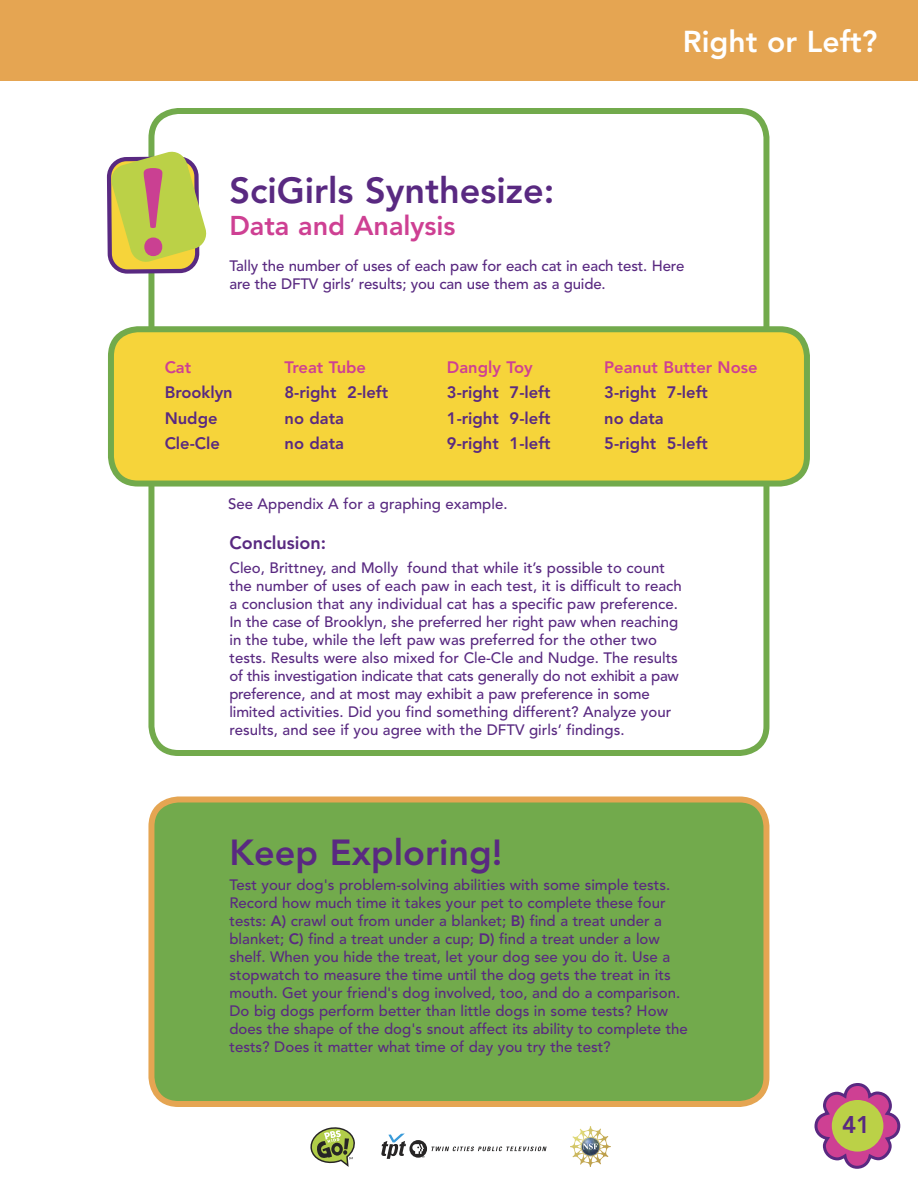
<style>
.page{position:relative;width:918px;height:1188px;background:#fff}
.page>*{position:absolute;margin:0;border:0;box-sizing:border-box;transform-origin:0 0}
.t1{font:800 36px "Avenir";color:#592981}
.t2{font:800 30px "Avenir";color:#fff}
.t3{font:800 27px "Avenir";color:#ce4093}
.t4{font:800 24px "Avenir";color:#592981}
.t5{font:800 18px "Avenir";color:#592981}
.t6{font:800 16.5px "Avenir";color:#592981}
.t7{font:800 16.5px "Avenir";color:#ce4093}
.t8{font:500 15px/18px "Avenir";color:#592981}
.s1{font-weight:800}
</style>
<div class="page">
<div style="left:148px;top:796px;width:622px;height:308px;background:#72aa4c"></div>
<svg style="left:145px;top:108px;width:627px;height:645px"></svg>
<svg style="left:108px;top:323px;width:702px;height:161px;background:#ecd240"></svg>
<div style="left:0;top:0;width:918px;height:81px;background:#e5a552"></div>
<svg style="left:106px;top:150px;width:102px;height:130px"></svg>
<svg style="left:814px;top:1083px;width:87px;height:86px"></svg>
<div style="left:832px;top:1100px;width:51px;height:52px;background:#bbd147;border-radius:50%"></div>
<svg style="left:381px;top:1133px;width:166px;height:26px"></svg>
<svg style="left:310px;top:1127px;width:45px;height:38px"></svg>
<svg style="left:575px;top:1134px;width:31px;height:28px"></svg>
<p class="t2" style="left:683px;top:24px;width:196px">Right or Left?</p>
<p class="t1" style="left:229px;top:169px;width:327px">SciGirls Synthesize:</p>
<p class="t3" style="left:229px;top:210px;width:228px">Data and Analysis</p>
<p class="t8" style="left:229px;top:257px;width:456px">Tally the number of uses of each paw for each cat in each test. Here are the DFTV girls’ results; you can use them as a guide.</p>
<p class="t7" style="left:165px;top:358px;width:28px">Cat</p>
<p class="t7" style="left:285px;top:358px;width:83px">Treat Tube</p>
<p class="t7" style="left:447px;top:358px;width:87px">Dangly Toy</p>
<p class="t7" style="left:604px;top:358px;width:155px">Peanut Butter Nose</p>
<p class="t6" style="left:165px;top:383px;width:70px">Brooklyn</p>
<p class="t6" style="left:285px;top:383px;width:105px">8-right 2-left</p>
<p class="t6" style="left:447px;top:383px;width:105px">3-right 7-left</p>
<p class="t6" style="left:604px;top:383px;width:105px">3-right 7-left</p>
<p class="t6" style="left:165px;top:408px;width:54px">Nudge</p>
<p class="t6" style="left:285px;top:408px;width:61px">no data</p>
<p class="t6" style="left:447px;top:408px;width:105px">1-right 9-left</p>
<p class="t6" style="left:604px;top:408px;width:61px">no data</p>
<p class="t6" style="left:165px;top:433px;width:57px">Cle-Cle</p>
<p class="t6" style="left:285px;top:433px;width:61px">no data</p>
<p class="t6" style="left:447px;top:433px;width:105px">9-right 1-left</p>
<p class="t6" style="left:604px;top:433px;width:105px">5-right 5-left</p>
<p class="t8" style="left:228px;top:496px;width:281px">See Appendix A for a graphing example.</p>
<p class="t5" style="left:229px;top:532px;width:98px">Conclusion:</p>
<p class="t8" style="left:229px;top:559px;width:454px">Cleo, Brittney, and Molly found that while it’s possible to count the number of uses of each paw in each test, it is difficult to reach a conclusion that any individual cat has a specific paw preference.<br>In the case of Brooklyn, she preferred her right paw when reaching in the tube, while the left paw was preferred for the other two tests. Results were also mixed for Cle-Cle and Nudge. The results of this investigation indicate that cats generally do not exhibit a paw preference, and at most may exhibit a paw preference in some limited activities. Did you find something different? Analyze your results, and see if you agree with the DFTV girls’ findings.</p>
<p class="t1" style="left:229px;top:831px;width:275px">Keep Exploring!</p>
<p class="t8" style="left:229px;top:876px;width:460px">Test your dog's problem-solving abilities with some simple tests.<br>Record how much time it takes your pet to complete these four tests: <span class="s1">A)</span> crawl out from under a blanket; <span class="s1">B)</span> find a treat under a blanket; <span class="s1">C)</span> find a treat under a cup; <span class="s1">D)</span> find a treat under a low shelf. When you hide the treat, let your dog see you do it. Use a stopwatch to measure the time until the dog gets the treat in its mouth. Get your friend's dog involved, too, and do a comparison.<br>Do big dogs perform better than little dogs in some tests? How does the shape of the dog's snout affect its ability to complete the tests? Does it matter what time of day you try the test?</p>
<p class="t4" style="left:842px;top:1110px;width:30px">41</p>
</div>
